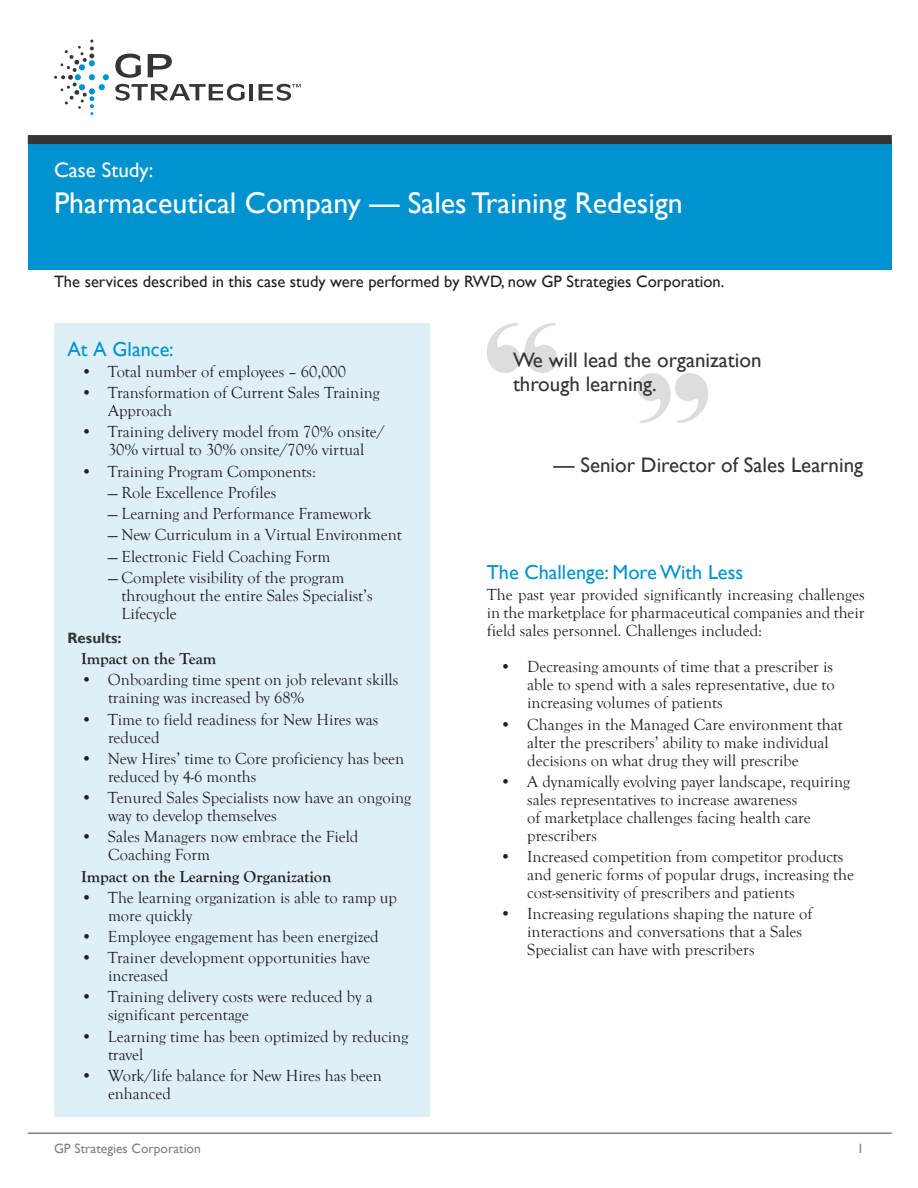
<style>
.page{position:relative;width:918px;height:1188px;background:#fff}
.page>*{position:absolute;margin:0;border:0;box-sizing:border-box;transform-origin:0 0}
.Big_Title{font:30px "Gill Sans";color:#fff}
.quote{font:21px/24px "Gill Sans";color:#333633}
.Titles{font:21px "Gill Sans";color:#fff}
.Titles-2{font:20.25px "Gill Sans";color:#0093d0}
.bullets{font:16.5px/18px "Goudy Old Style T";color:#231f20}
.text{font:16.5px/18px "Goudy Old Style T";color:#231f20;text-align:justify}
.text-2{font:16.5px "Gill Sans";color:#231f20}
.bullets-2{font:700 16.5px "Goudy Old Style T";color:#231f20}
.Subtitle{font:700 15px "Gill Sans";color:#333633}
.footer{font:13.5px "Gill Sans";color:#83817f}
</style>
<div class="page">
<div style="left:54px;top:323px;width:376px;height:794px;background:#dfeff8"></div>
<svg style="left:638px;top:373px;width:70px;height:50px"></svg>
<svg style="left:487px;top:323px;width:71px;height:50px"></svg>
<div style="left:28px;top:142px;width:864px;height:128px;background:#0093d0"></div>
<svg style="left:115px;top:54px;width:26px;height:24px"></svg>
<svg style="left:148px;top:54px;width:24px;height:23px"></svg>
<svg style="left:115px;top:84px;width:130px;height:17px"></svg>
<hr style="left:249px;top:84px;width:4px;height:16px;background:#333633">
<svg style="left:259px;top:84px;width:42px;height:17px"></svg>
<svg style="left:54px;top:40px;width:55px;height:75px"></svg>
<hr style="left:28px;top:1132px;width:864px;height:2px;background:#83817f">
<div style="left:28px;top:135px;width:864px;height:9px;background:#333633"></div>
<p class="Titles" style="left:54px;top:158px;width:101px">Case Study:</p>
<p class="Big_Title" style="left:54px;top:186px;width:630px">Pharmaceutical Company — Sales Training Redesign</p>
<p class="text-2" style="left:54px;top:272px;width:672px">The services described in this case study were performed by RWD, now GP Strategies Corporation.</p>
<p class="Titles-2" style="left:68px;top:337px;width:108px">At A Glance:</p>
<p class="bullets" style="left:81px;top:363px;width:267px">• Total number of employees – 60,000</p>
<p class="bullets" style="left:108px;top:384px;width:273px;text-indent:-27px">• Transformation of Current Sales Training<br>Approach</p>
<p class="bullets" style="left:81px;top:423px;width:305px;text-align:center">• Training delivery model from 70% onsite/<br>30% virtual to 30% onsite/70% virtual</p>
<p class="bullets" style="left:81px;top:463px;width:237px">• Training Program Components:</p>
<p class="bullets" style="left:108px;top:484px;width:170px">— Role Excellence Profiles</p>
<p class="bullets" style="left:108px;top:505px;width:265px">— Learning and Performance Framework</p>
<p class="bullets" style="left:108px;top:526px;width:295px">— New Curriculum in a Virtual Environment</p>
<p class="bullets" style="left:108px;top:548px;width:224px">— Electronic Field Coaching Form</p>
<p class="bullets" style="left:122px;top:569px;width:253px;text-indent:-13px">— Complete visibility of the program throughout the entire Sales Specialist’s<br>Lifecycle</p>
<p class="Subtitle" style="left:68px;top:629px;width:56px">Results:</p>
<p class="bullets-2" style="left:81px;top:650px;width:137px">Impact on the Team</p>
<p class="bullets" style="left:108px;top:671px;width:292px;text-indent:-27px">• Onboarding time spent on job relevant skills training was increased by 68%</p>
<p class="bullets" style="left:108px;top:711px;width:272px;text-indent:-27px">• Time to field readiness for New Hires was reduced</p>
<p class="bullets" style="left:108px;top:750px;width:298px;text-indent:-27px">• New Hires’ time to Core proficiency has been reduced by 4-6 months</p>
<p class="bullets" style="left:108px;top:789px;width:305px;text-indent:-27px">• Tenured Sales Specialists now have an ongoing way to develop themselves</p>
<p class="bullets" style="left:108px;top:828px;width:252px;text-indent:-27px">• Sales Managers now embrace the Field<br>Coaching Form</p>
<p class="bullets-2" style="left:81px;top:867px;width:252px">Impact on the Learning Organization</p>
<p class="bullets" style="left:108px;top:889px;width:291px;text-indent:-27px">• The learning organization is able to ramp up more quickly</p>
<p class="bullets" style="left:81px;top:928px;width:299px">• Employee engagement has been energized</p>
<p class="bullets" style="left:108px;top:949px;width:264px;text-indent:-27px">• Trainer development opportunities have increased</p>
<p class="bullets" style="left:108px;top:988px;width:266px;text-indent:-27px">• Training delivery costs were reduced by a significant percentage</p>
<p class="bullets" style="left:108px;top:1028px;width:302px;text-indent:-27px">• Learning time has been optimized by reducing travel</p>
<p class="bullets" style="left:108px;top:1067px;width:275px;text-indent:-27px">• Work/life balance for New Hires has been enhanced</p>
<p class="quote" style="left:513px;top:348px;width:250px">We will lead the organization through learning.</p>
<p class="quote" style="left:554px;top:454px;width:311px">— Senior Director of Sales Learning</p>
<p class="Titles-2" style="left:487px;top:560px;width:258px">The Challenge: More With Less</p>
<p class="text" style="left:487px;top:586px;width:379px">The past year provided significantly increasing challenges in the marketplace for pharmaceutical companies and their field sales personnel. Challenges included:</p>
<p class="bullets" style="left:527px;top:658px;width:309px;text-align:justify;text-indent:-27px">• Decreasing amounts of time that a prescriber is able to spend with a sales representative, due to increasing volumes of patients</p>
<p class="bullets" style="left:527px;top:715px;width:317px;text-indent:-27px">• Changes in the Managed Care environment that alter the prescribers’ ability to make individual decisions on what drug they will prescribe</p>
<p class="bullets" style="left:527px;top:773px;width:324px;text-indent:-27px">• A dynamically evolving payer landscape, requiring sales representatives to increase awareness<br>of marketplace challenges facing health care prescribers</p>
<p class="bullets" style="left:527px;top:848px;width:328px;text-indent:-27px">• Increased competition from competitor products and generic forms of popular drugs, increasing the cost-sensitivity of prescribers and patients</p>
<p class="bullets" style="left:527px;top:905px;width:287px;text-indent:-27px">• Increasing regulations shaping the nature of interactions and conversations that a Sales<br>Specialist can have with prescribers</p>
<p class="footer" style="left:54px;top:1140px;width:148px">GP Strategies Corporation</p>
<p class="footer" style="left:857px;top:1140px;width:8px">1</p>
</div>
